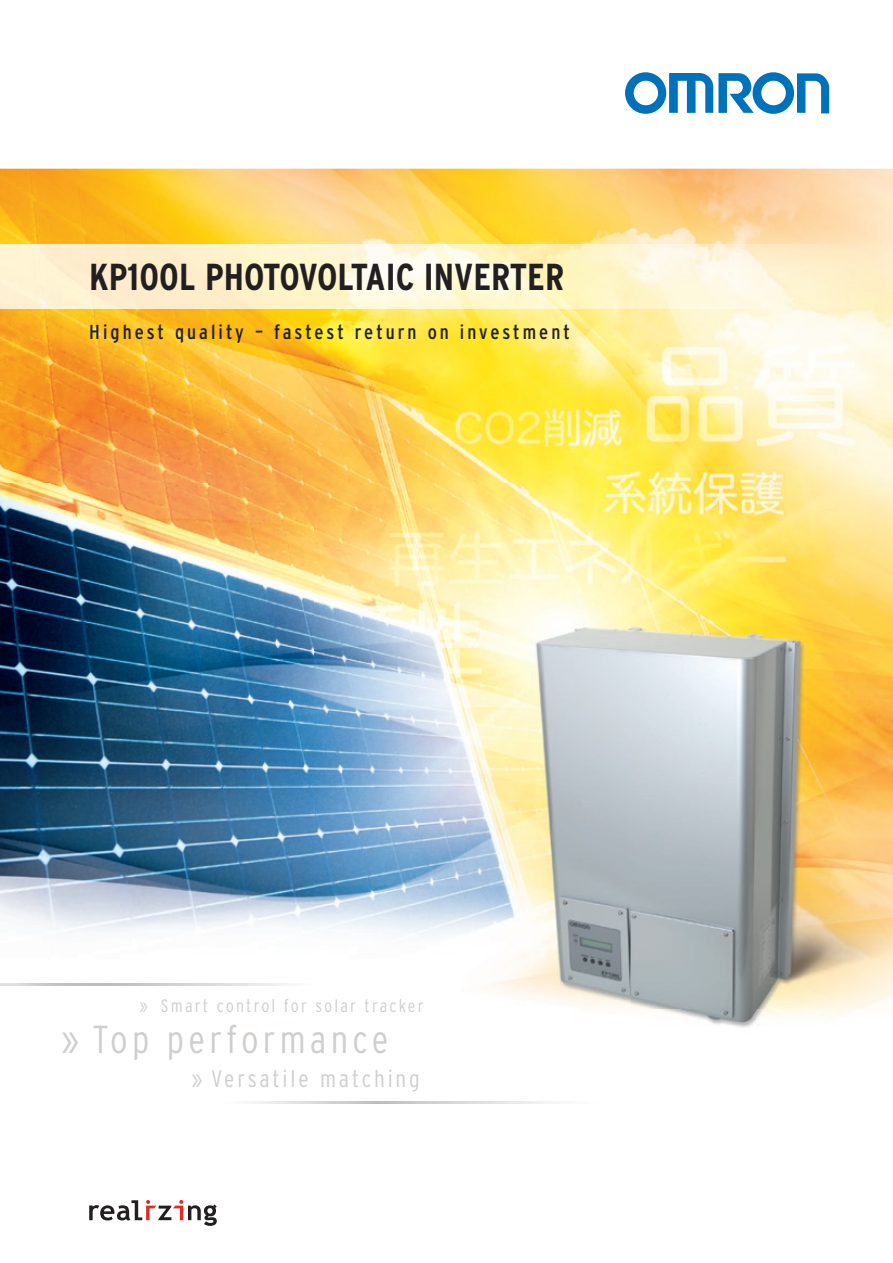
<style>
.page{position:relative;width:893px;height:1263px;background:#fff}
.page>*{position:absolute;margin:0;border:0;box-sizing:border-box;transform-origin:0 0}
.t1{font:300 condensed 39px "Interstate CE";letter-spacing:.11em;color:#cdced0}
.t2{font:700 condensed 37.5px "Interstate CE";color:#231f20}
.t3{font:300 condensed 24px "Interstate CE";letter-spacing:.12em;color:#cdced0}
.t4{font:condensed 20.25px "Interstate CE";letter-spacing:.15em;color:#231f20}
.t5{font:300 condensed 18px "Interstate CE";letter-spacing:.12em;color:#cdced0}
</style>
<div class="page">
<img style="left:0;top:169px;width:893px;height:935px">
<img style="left:0;top:244px;width:893px;height:64px">
<img style="left:119px;top:1101px;width:489px;height:2px">
<img style="left:0;top:983px;width:426px;height:2px">
<svg style="left:625px;top:72px;width:204px;height:42px"></svg>
<svg style="left:89px;top:1200px;width:128px;height:26px"></svg>
<h2 class="t2" style="left:89px;top:253px;width:476px">KP100L PHOTOVOLTAIC INVERTER</h2>
<p class="t4" style="left:89px;top:320px;width:482px">Highest quality – fastest return on investment</p>
<p class="t5" style="left:139px;top:995px;width:286px">» Smart control for solar tracker</p>
<h1 class="t1" style="left:61px;top:1016px;width:329px">» Top performance</h1>
<p class="t3" style="left:191px;top:1064px;width:230px">» Versatile matching</p>
</div>
